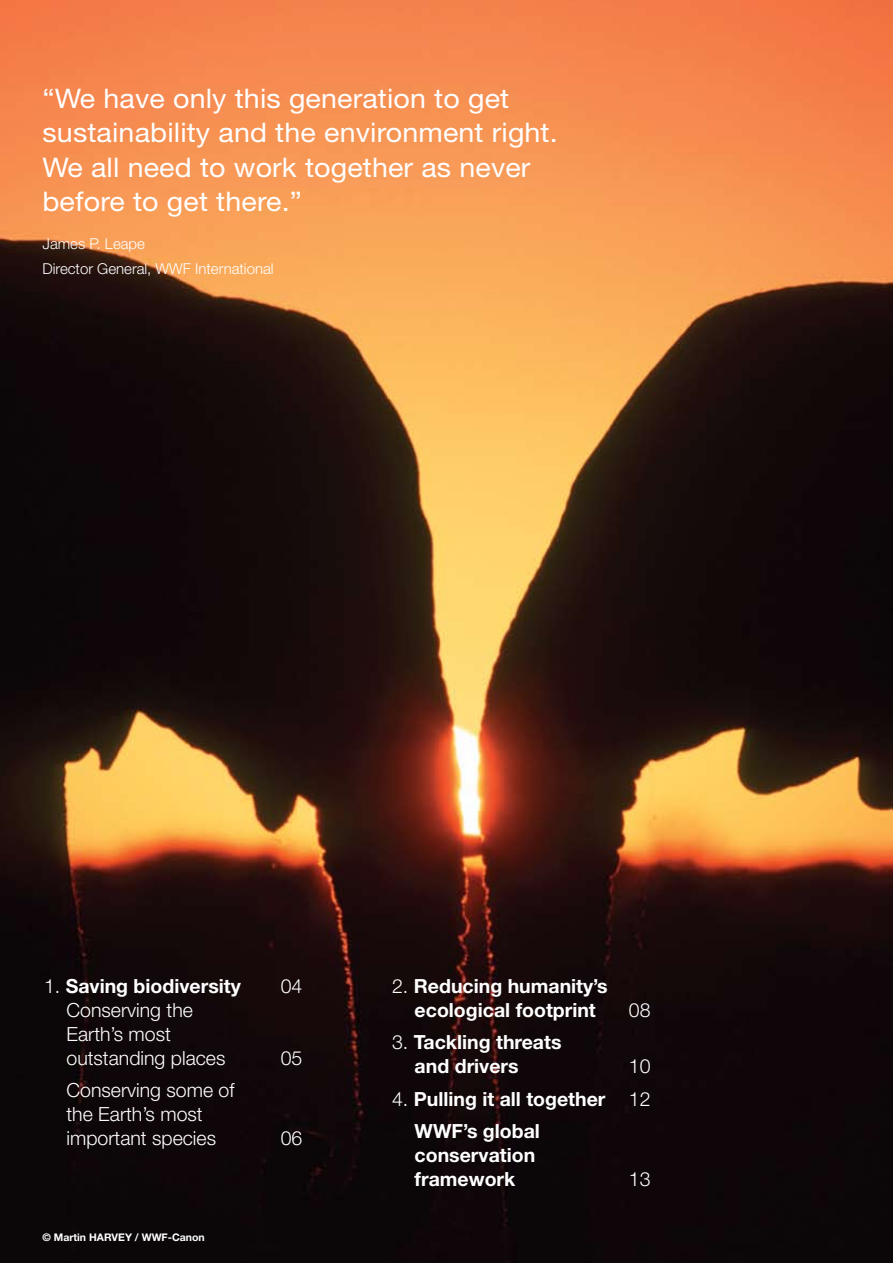
<style>
.page{position:relative;width:893px;height:1263px;background:#fff}
.page>*{position:absolute;margin:0;border:0;box-sizing:border-box;transform-origin:0 0}
.t1{font:27px/34.5px "Helvetica Neue";letter-spacing:.005em;color:#fff;scale:1.06 1}
.t2{font:700 19.5px/24px "Helvetica Neue";color:#fff}
.t3{font:300 19.5px/24px "Helvetica Neue";color:#fff}
.t4{font:300 15px/24.6px "Helvetica Neue";color:#fff}
.t5{font:700 10.5px "Helvetica Neue";color:#fff}
.s1{font-weight:300}
</style>
<div class="page">
<img style="left:0;top:0;width:893px;height:1263px">
<h1 class="t1" style="left:43px;top:80px;width:488px">“We have only this generation to get sustainability and the environment right.<br>We all need to work together as never before to get there.”</h1>
<p class="t4" style="left:43px;top:231px;width:233px">James P. Leape<br>Director General, WWF International</p>
<p class="t2" style="left:44px;top:973px;width:198px"><span class="s1">1.</span> Saving biodiversity</p>
<p class="t3" style="left:281px;top:973px;width:23px">04</p>
<p class="t3" style="left:67px;top:997px;width:160px">Conserving the<br>Earth’s most outstanding places</p>
<p class="t3" style="left:281px;top:1045px;width:23px">05</p>
<p class="t3" style="left:67px;top:1078px;width:169px">Conserving some of the Earth’s most important species</p>
<p class="t5" style="left:43px;top:1230px;width:164px">© Martin HARVEY / WWF-Canon</p>
<p class="t3" style="left:281px;top:1126px;width:23px">06</p>
<p class="t2" style="left:392px;top:973px;width:217px;text-align:center"><span class="s1">2.</span> Reducing humanity’s ecological footprint</p>
<p class="t3" style="left:629px;top:997px;width:23px">08</p>
<p class="t2" style="left:415px;top:1030px;width:148px;text-indent:-23px"><span class="s1">3.</span> Tackling threats and drivers</p>
<p class="t3" style="left:629px;top:1054px;width:23px">10</p>
<p class="t2" style="left:415px;top:1082px;width:237px;line-height:32.5px;text-indent:-23px"><span class="s1">4.</span> Pulling it all together <span class="s1">12<br></span>WWF’s global</p>
<p class="t2" style="left:415px;top:1143px;width:122px">conservation framework</p>
<p class="t3" style="left:629px;top:1167px;width:23px">13</p>
</div>
